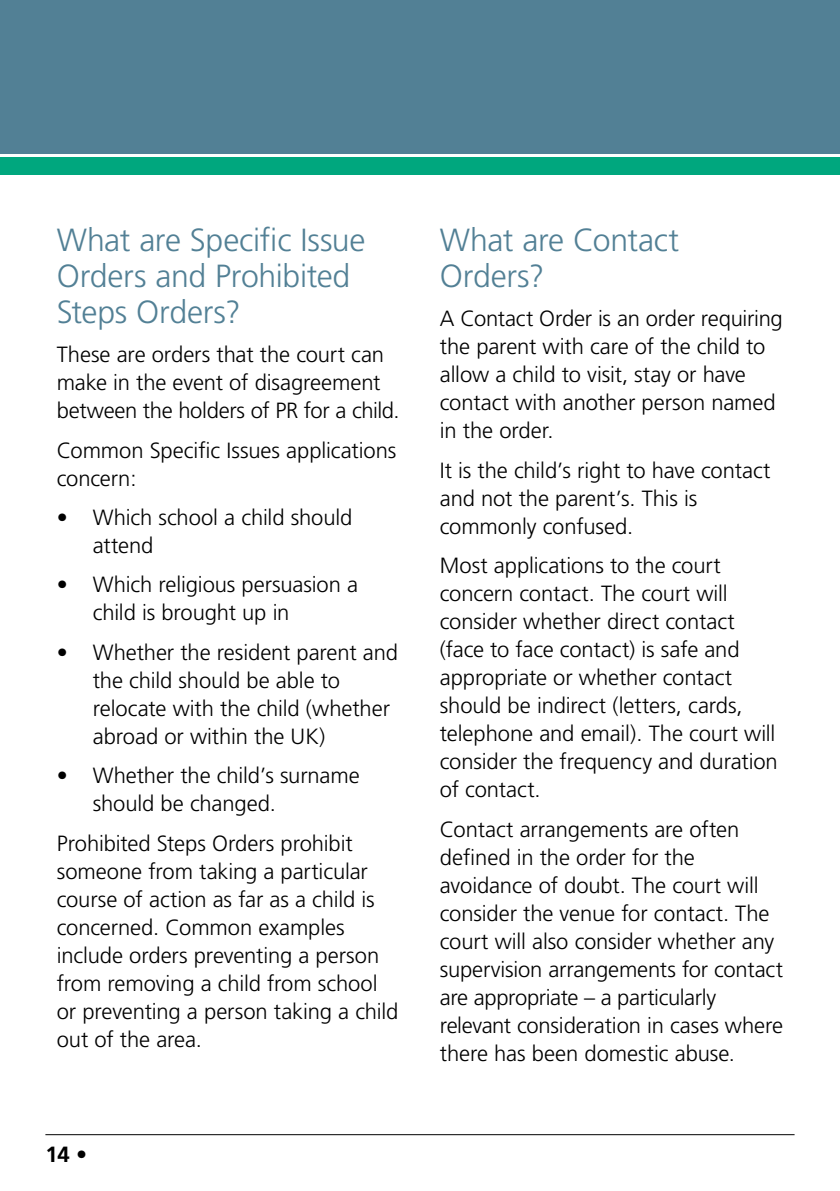
<style>
.page{position:relative;width:840px;height:1191px;background:#fff}
.page>*{position:absolute;margin:0;border:0;box-sizing:border-box;transform-origin:0 0}
.t1{font:300 32px/36px "Frutiger";letter-spacing:-.01em;color:#528095}
.t2{font:300 22px/28px "Frutiger";letter-spacing:-.005em;color:#000}
.t3{font:700 22px "Frutiger";color:#000}
.s1{font-weight:300}
</style>
<div class="page">
<div style="left:0;top:0;width:839px;height:154px;background:#528095"></div>
<div style="left:0;top:157px;width:839px;height:17px;background:#00a77e"></div>
<hr style="left:45px;top:1134px;width:749px;height:1px;background:#000">
<h1 class="t1" style="left:57px;top:222px;width:310px">What are Specific Issue<br>Orders and Prohibited<br>Steps Orders?</h1>
<p class="t2" style="left:57px;top:341px;width:344px">These are orders that the court can make in the event of disagreement between the holders of PR for a child.</p>
<p class="t2" style="left:57px;top:436px;width:341px">Common Specific Issues applications concern:</p>
<p class="t2" style="left:93px;top:504px;width:261px;text-indent:-36px">• Which school a child should attend</p>
<p class="t2" style="left:93px;top:571px;width:267px;text-indent:-36px">• Which religious persuasion a child is brought up in</p>
<p class="t2" style="left:93px;top:638px;width:306px;text-indent:-36px">• Whether the resident parent and the child should be able to relocate with the child (whether abroad or within the UK)</p>
<p class="t2" style="left:93px;top:762px;width:268px;text-indent:-36px">• Whether the child’s surname should be changed.</p>
<p class="t2" style="left:57px;top:829px;width:343px">Prohibited Steps Orders prohibit someone from taking a particular course of action as far as a child is concerned. Common examples include orders preventing a person from removing a child from school or preventing a person taking a child out of the area.</p>
<p class="t3" style="left:45px;top:1141px;width:43px">14 <span class="s1">•</span></p>
<h1 class="t1" style="left:439px;top:222px;width:241px">What are Contact<br>Orders?</h1>
<p class="t2" style="left:439px;top:305px;width:344px">A Contact Order is an order requiring the parent with care of the child to allow a child to visit, stay or have contact with another person named in the order.</p>
<p class="t2" style="left:439px;top:456px;width:332px">It is the child’s right to have contact and not the parent’s. This is commonly confused.</p>
<p class="t2" style="left:439px;top:552px;width:339px">Most applications to the court concern contact. The court will consider whether direct contact (face to face contact) is safe and appropriate or whether contact should be indirect (letters, cards, telephone and email). The court will consider the frequency and duration of contact.</p>
<p class="t2" style="left:439px;top:815px;width:344px">Contact arrangements are often defined in the order for the avoidance of doubt. The court will consider the venue for contact. The court will also consider whether any supervision arrangements for contact are appropriate – a particularly relevant consideration in cases where there has been domestic abuse.</p>
</div>
